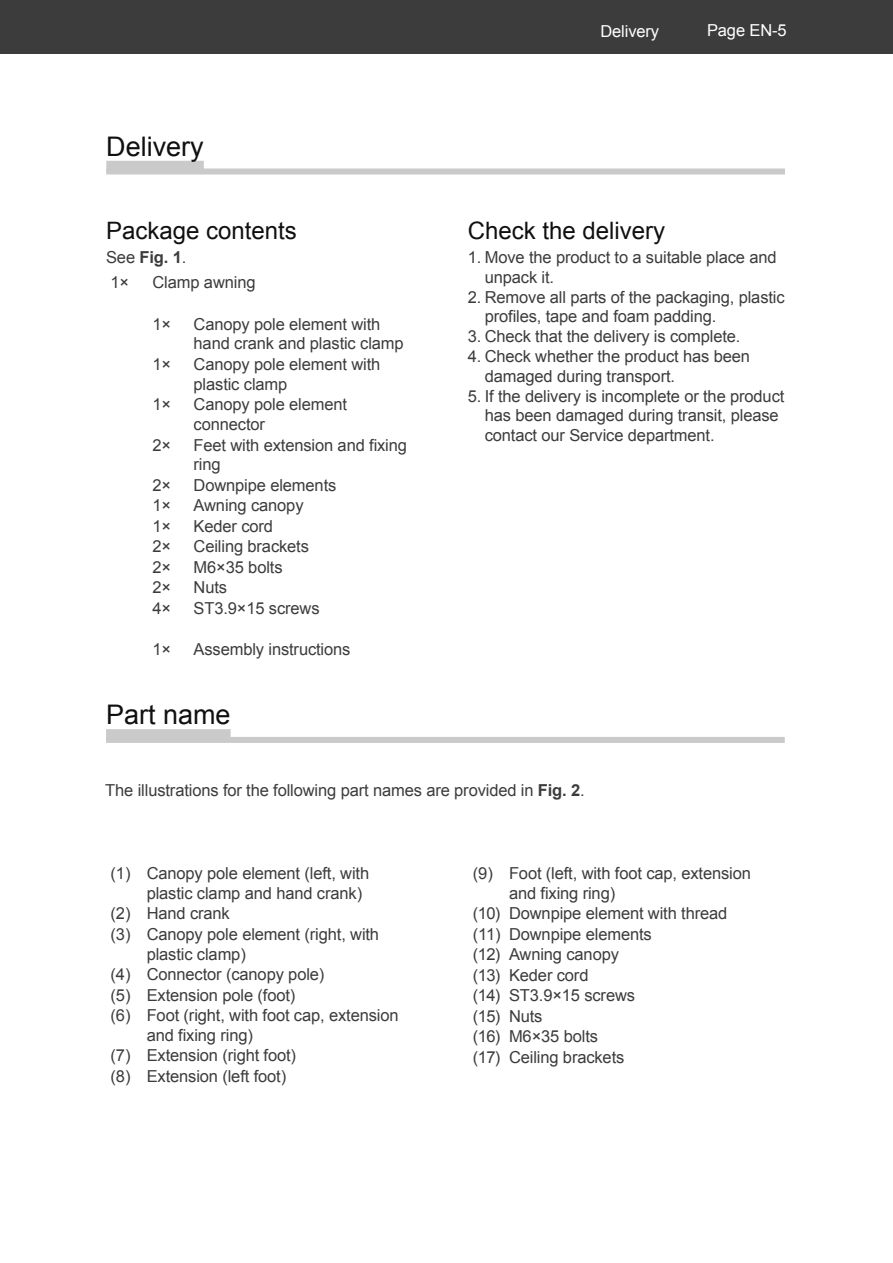
<style>
.page{position:relative;width:893px;height:1263px;background:#fff}
.page>*{position:absolute;margin:0;border:0;box-sizing:border-box;transform-origin:0 0}
.t1{font:27px "Arial";color:#101010}
.t2{font:24px "Arial";color:#101010}
.t3{font:16.5px/19.8px "Arial";letter-spacing:-.01em;color:#3c3c3c}
.t4{font:16.5px "Arial";letter-spacing:-.01em;color:#fff}
.s1{font-weight:700}
</style>
<div class="page">
<div style="left:0;top:0;width:893px;height:54px;background:#3c3c3c"></div>
<div style="left:106px;top:161px;width:98px;height:12px;background:#cacaca"></div>
<div style="left:106px;top:168px;width:679px;height:6px;background:#cacaca"></div>
<div style="left:106px;top:729px;width:125px;height:12px;background:#cacaca"></div>
<div style="left:106px;top:737px;width:679px;height:6px;background:#cacaca"></div>
<h1 class="t1" style="left:106px;top:129px;width:99px">Delivery</h1>
<h2 class="t2" style="left:106px;top:215px;width:192px">Package contents</h2>
<p class="t3" style="left:106px;top:245px;width:82px;line-height:24.8px">See <span class="s1">Fig. 1</span>.<br>1×</p>
<p class="t3" style="left:152px;top:272px;width:105px">Clamp awning</p>
<p class="t3" style="left:152px;top:314px;width:20px">1×</p>
<p class="t3" style="left:194px;top:314px;width:212px">Canopy pole element with hand crank and plastic clamp</p>
<p class="t3" style="left:152px;top:354px;width:20px">1×</p>
<p class="t3" style="left:194px;top:354px;width:188px">Canopy pole element with plastic clamp</p>
<p class="t3" style="left:152px;top:395px;width:20px">1×</p>
<p class="t3" style="left:194px;top:395px;width:155px">Canopy pole element connector</p>
<p class="t3" style="left:152px;top:435px;width:20px">2×</p>
<p class="t3" style="left:194px;top:435px;width:215px">Feet with extension and fixing ring</p>
<p class="t3" style="left:152px;top:475px;width:20px">2×</p>
<p class="t3" style="left:194px;top:475px;width:144px">Downpipe elements</p>
<p class="t3" style="left:152px;top:496px;width:20px">1×</p>
<p class="t3" style="left:194px;top:496px;width:111px">Awning canopy</p>
<p class="t3" style="left:152px;top:516px;width:20px">1×</p>
<p class="t3" style="left:194px;top:516px;width:81px">Keder cord</p>
<p class="t3" style="left:152px;top:537px;width:20px">2×</p>
<p class="t3" style="left:194px;top:537px;width:117px">Ceiling brackets</p>
<p class="t3" style="left:152px;top:557px;width:20px">2×</p>
<p class="t3" style="left:194px;top:557px;width:91px">M6×35 bolts</p>
<p class="t3" style="left:152px;top:578px;width:20px">2×</p>
<p class="t3" style="left:194px;top:578px;width:35px">Nuts</p>
<p class="t3" style="left:152px;top:598px;width:20px">4×</p>
<p class="t3" style="left:194px;top:598px;width:128px">ST3.9×15 screws</p>
<p class="t3" style="left:152px;top:639px;width:20px">1×</p>
<p class="t3" style="left:194px;top:639px;width:158px">Assembly instructions</p>
<h1 class="t1" style="left:106px;top:697px;width:126px">Part name</h1>
<p class="t4" style="left:600px;top:21px;width:60px">Delivery</p>
<p class="t4" style="left:707px;top:20px;width:81px">Page EN-5</p>
<h2 class="t2" style="left:468px;top:215px;width:199px">Check the delivery</h2>
<p class="t3" style="left:485px;top:247px;width:293px;text-indent:-17px">1. Move the product to a suitable place and unpack it.</p>
<p class="t3" style="left:485px;top:287px;width:301px;text-indent:-17px">2. Remove all parts of the packaging, plastic profiles, tape and foam padding.</p>
<p class="t3" style="left:468px;top:327px;width:274px">3. Check that the delivery is complete.</p>
<p class="t3" style="left:485px;top:346px;width:267px;text-indent:-17px">4. Check whether the product has been damaged during transport.</p>
<p class="t3" style="left:485px;top:386px;width:301px;text-indent:-17px">5. If the delivery is incomplete or the product has been damaged during transit, please contact our Service department.</p>
<p class="t3" style="left:105px;top:780px;width:481px">The illustrations for the following part names are provided in <span class="s1">Fig. 2</span>.</p>
<p class="t3" style="left:111px;top:863px;width:260px">(1) Canopy pole element (left, with</p>
<p class="t3" style="left:147px;top:883px;width:217px">plastic clamp and hand crank)</p>
<p class="t3" style="left:111px;top:904px;width:121px">(2) Hand crank</p>
<p class="t3" style="left:111px;top:924px;width:270px">(3) Canopy pole element (right, with</p>
<p class="t3" style="left:147px;top:944px;width:101px">plastic clamp)</p>
<p class="t3" style="left:111px;top:965px;width:215px">(4) Connector (canopy pole)</p>
<p class="t3" style="left:111px;top:985px;width:186px">(5) Extension pole (foot)</p>
<p class="t3" style="left:111px;top:1006px;width:290px">(6) Foot (right, with foot cap, extension</p>
<p class="t3" style="left:147px;top:1025px;width:108px">and fixing ring)</p>
<p class="t3" style="left:111px;top:1046px;width:187px">(7) Extension (right foot)</p>
<p class="t3" style="left:111px;top:1066px;width:177px">(8) Extension (left foot)</p>
<p class="t3" style="left:473px;top:863px;width:280px">(9) Foot (left, with foot cap, extension</p>
<p class="t3" style="left:509px;top:883px;width:108px">and fixing ring)</p>
<p class="t3" style="left:473px;top:904px;width:256px">(10) Downpipe element with thread</p>
<p class="t3" style="left:473px;top:924px;width:180px">(11) Downpipe elements</p>
<p class="t3" style="left:473px;top:945px;width:148px">(12) Awning canopy</p>
<p class="t3" style="left:473px;top:965px;width:117px">(13) Keder cord</p>
<p class="t3" style="left:473px;top:986px;width:164px">(14) ST3.9×15 screws</p>
<p class="t3" style="left:473px;top:1006px;width:71px">(15) Nuts</p>
<p class="t3" style="left:473px;top:1027px;width:127px">(16) M6×35 bolts</p>
<p class="t3" style="left:473px;top:1047px;width:153px">(17) Ceiling brackets</p>
</div>
